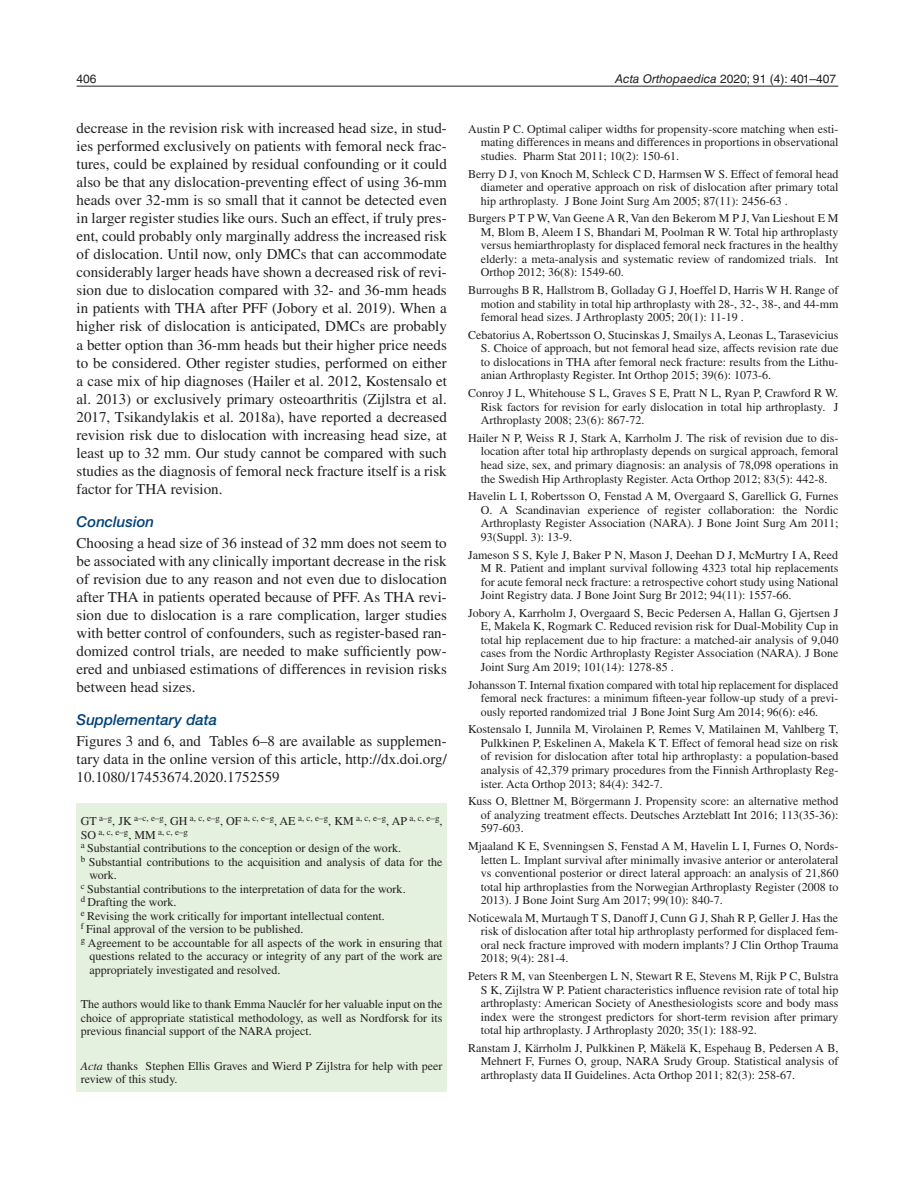
<style>
.page{position:relative;width:915px;height:1191px;background:#fff}
.page>*{position:absolute;margin:0;border:0;box-sizing:border-box;transform-origin:0 0}
.t1{font:15px/18px "Times";color:#231f20;text-align:justify}
.t2{font:italic 500 15px "Helvetica Neue LTW1 G";color:#004279}
.t3{font:12px/13.5px "Times";color:#231f20;text-align:justify}
.t4{font:12px "Helvetica LT Std";color:#231f20}
.t5{font:9px/13.5px "Times";color:#231f20}
.s1{font-style:italic}
.s2{font-size:12px}
</style>
<div class="page">
<hr style="left:77px;top:86px;width:761px;height:1px;background:#231f20">
<div style="left:77px;top:803px;width:369px;height:288px;background:#e4f1de"></div>
<p class="t4" style="left:77px;top:72px;width:22px">406</p>
<p class="t4" style="left:615px;top:72px;width:222px"><span class="s1">Acta Orthopaedica</span> 2020; 91 (4): 401–407</p>
<p class="t1" style="left:77px;top:119px;width:371px">decrease in the revision risk with increased head size, in stud&shy;ies performed exclusively on patients with femoral neck frac&shy;tures, could be explained by residual confounding or it could also be that any dislocation-preventing effect of using 36-mm heads over 32-mm is so small that it cannot be detected even in larger register studies like ours. Such an effect, if truly pres&shy;ent, could probably only marginally address the increased risk of dislocation. Until now, only DMCs that can accommodate considerably larger heads have shown a decreased risk of revi&shy;sion due to dislocation compared with 32- and 36-mm heads in patients with THA after PFF (Jobory et al. 2019). When a higher risk of dislocation is anticipated, DMCs are probably a better option than 36-mm heads but their higher price needs to be considered. Other register studies, performed on either a case mix of hip diagnoses (Hailer et al. 2012, Kostensalo et al. 2013) or exclusively primary osteoarthritis (Zijlstra et al.<br>2017, Tsikandylakis et al. 2018a), have reported a decreased revision risk due to dislocation with increasing head size, at least up to 32 mm. Our study cannot be compared with such studies as the diagnosis of femoral neck fracture itself is a risk factor for THA revision.</p>
<p class="t2" style="left:77px;top:512px;width:79px">Conclusion</p>
<p class="t1" style="left:77px;top:533px;width:371px">Choosing a head size of 36 instead of 32 mm does not seem to be associated with any clinically important decrease in the risk of revision due to any reason and not even due to dislocation after THA in patients operated because of PFF. As THA revi&shy;sion due to dislocation is a rare complication, larger studies with better control of confounders, such as register-based ran&shy;domized control trials, are needed to make sufficiently pow&shy;ered and unbiased estimations of differences in revision risks between head sizes.</p>
<p class="t2" style="left:77px;top:710px;width:142px">Supplementary data</p>
<p class="t1" style="left:77px;top:731px;width:371px">Figures 3 and 6, and Tables 6–8 are available as supplemen&shy;tary data in the online version of this article, http://dx.doi.org/ 10.1080/17453674.2020.1752559</p>
<p class="t5" style="left:81px;top:811px;width:363px"><span class="s2">GT</span> a–g<span class="s2">, JK</span> a–c, e–g<span class="s2">, GH</span> a, c, e–g<span class="s2">, OF</span> a, c, e–g<span class="s2">, AE</span> a, c, e–g<span class="s2">, KM</span> a, c, e–g<span class="s2">, AP</span> a, c, e–g<span class="s2">,<br>SO</span> a, c, e–g<span class="s2">, MM</span> a, c, e–g</p>
<p class="t3" style="left:81px;top:841px;width:321px"><sup>a</sup> Substantial contributions to the conception or design of the work.</p>
<p class="t3" style="left:81px;top:855px;width:363px"><sup>b</sup> Substantial contributions to the acquisition and analysis of data for the</p>
<p class="t3" style="left:89px;top:868px;width:29px">work.</p>
<p class="t3" style="left:81px;top:882px;width:326px"><sup>c</sup> Substantial contributions to the interpretation of data for the work.</p>
<p class="t3" style="left:81px;top:895px;width:97px"><sup>d</sup> Drafting the work.</p>
<p class="t3" style="left:81px;top:909px;width:305px"><sup>e</sup> Revising the work critically for important intellectual content.</p>
<p class="t3" style="left:81px;top:922px;width:224px"><sup>f</sup> Final approval of the version to be published.</p>
<p class="t3" style="left:81px;top:936px;width:363px"><sup>g</sup> Agreement to be accountable for all aspects of the work in ensuring that</p>
<p class="t3" style="left:89px;top:949px;width:354px">questions related to the accuracy or integrity of any part of the work are</p>
<p class="t3" style="left:89px;top:963px;width:193px">appropriately investigated and resolved.</p>
<p class="t3" style="left:81px;top:997px;width:363px">The authors would like to thank Emma Nauclér for her valuable input on the choice of appropriate statistical methodology, as well as Nordforsk for its previous financial support of the NARA project.</p>
<p class="t3" style="left:81px;top:1059px;width:363px"><span class="s1">Acta</span> thanks Stephen Ellis Graves and Wierd P Zijlstra for help with peer review of this study.</p>
<p class="t3" style="left:480px;top:122px;width:359px;text-indent:-13px">Austin P C. Optimal caliper widths for propensity-score matching when esti&shy;mating differences in means and differences in proportions in observational studies. Pharm Stat 2011; 10(2): 150-61.</p>
<p class="t3" style="left:480px;top:167px;width:359px;text-indent:-13px">Berry D J, von Knoch M, Schleck C D, Harmsen W S. Effect of femoral head diameter and operative approach on risk of dislocation after primary total hip arthroplasty. J Bone Joint Surg Am 2005; 87(11): 2456-63 .</p>
<p class="t3" style="left:480px;top:211px;width:359px;text-indent:-13px">Burgers P T P W, Van Geene A R, Van den Bekerom M P J, Van Lieshout E M M, Blom B, Aleem I S, Bhandari M, Poolman R W. Total hip arthroplasty versus hemiarthroplasty for displaced femoral neck fractures in the healthy elderly: a meta-analysis and systematic review of randomized trials. Int Orthop 2012; 36(8): 1549-60.</p>
<p class="t3" style="left:480px;top:283px;width:359px;text-indent:-13px">Burroughs B R, Hallstrom B, Golladay G J, Hoeffel D, Harris W H. Range of motion and stability in total hip arthroplasty with 28-, 32-, 38-, and 44-mm femoral head sizes. J Arthroplasty 2005; 20(1): 11-19 .</p>
<p class="t3" style="left:480px;top:328px;width:359px;text-indent:-13px">Cebatorius A, Robertsson O, Stucinskas J, Smailys A, Leonas L, Tarasevicius S. Choice of approach, but not femoral head size, affects revision rate due to dislocations in THA after femoral neck fracture: results from the Lithu&shy;anian Arthroplasty Register. Int Orthop 2015; 39(6): 1073-6.</p>
<p class="t3" style="left:480px;top:386px;width:359px;text-indent:-13px">Conroy J L, Whitehouse S L, Graves S E, Pratt N L, Ryan P, Crawford R W.<br>Risk factors for revision for early dislocation in total hip arthroplasty. J Arthroplasty 2008; 23(6): 867-72.</p>
<p class="t3" style="left:480px;top:431px;width:359px;text-indent:-13px">Hailer N P, Weiss R J, Stark A, Karrholm J. The risk of revision due to dis&shy;location after total hip arthroplasty depends on surgical approach, femoral head size, sex, and primary diagnosis: an analysis of 78,098 operations in the Swedish Hip Arthroplasty Register. Acta Orthop 2012; 83(5): 442-8.</p>
<p class="t3" style="left:480px;top:489px;width:359px;text-indent:-13px">Havelin L I, Robertsson O, Fenstad A M, Overgaard S, Garellick G, Furnes O. A Scandinavian experience of register collaboration: the Nordic Arthroplasty Register Association (NARA). J Bone Joint Surg Am 2011; 93(Suppl. 3): 13-9.</p>
<p class="t3" style="left:480px;top:548px;width:359px;text-indent:-13px">Jameson S S, Kyle J, Baker P N, Mason J, Deehan D J, McMurtry I A, Reed M R. Patient and implant survival following 4323 total hip replacements for acute femoral neck fracture: a retrospective cohort study using National Joint Registry data. J Bone Joint Surg Br 2012; 94(11): 1557-66.</p>
<p class="t3" style="left:480px;top:606px;width:359px;text-indent:-13px">Jobory A, Karrholm J, Overgaard S, Becic Pedersen A, Hallan G, Gjertsen J E, Makela K, Rogmark C. Reduced revision risk for Dual-Mobility Cup in total hip replacement due to hip fracture: a matched-air analysis of 9,040 cases from the Nordic Arthroplasty Register Association (NARA). J Bone Joint Surg Am 2019; 101(14): 1278-85 .</p>
<p class="t3" style="left:480px;top:678px;width:359px;text-indent:-13px">Johansson T. Internal fixation compared with total hip replacement for displaced femoral neck fractures: a minimum fifteen-year follow-up study of a previ&shy;ously reported randomized trial J Bone Joint Surg Am 2014; 96(6): e46.</p>
<p class="t3" style="left:480px;top:722px;width:359px;text-indent:-13px">Kostensalo I, Junnila M, Virolainen P, Remes V, Matilainen M, Vahlberg T, Pulkkinen P, Eskelinen A, Makela K T. Effect of femoral head size on risk of revision for dislocation after total hip arthroplasty: a population-based analysis of 42,379 primary procedures from the Finnish Arthroplasty Reg&shy;ister. Acta Orthop 2013; 84(4): 342-7.</p>
<p class="t3" style="left:480px;top:794px;width:359px;text-indent:-13px">Kuss O, Blettner M, Börgermann J. Propensity score: an alternative method of analyzing treatment effects. Deutsches Arzteblatt Int 2016; 113(35-36):<br>597-603.</p>
<p class="t3" style="left:480px;top:839px;width:359px;text-indent:-13px">Mjaaland K E, Svenningsen S, Fenstad A M, Havelin L I, Furnes O, Nords&shy;letten L. Implant survival after minimally invasive anterior or anterolateral vs conventional posterior or direct lateral approach: an analysis of 21,860 total hip arthroplasties from the Norwegian Arthroplasty Register (2008 to 2013). J Bone Joint Surg Am 2017; 99(10): 840-7.</p>
<p class="t3" style="left:480px;top:911px;width:359px;text-indent:-13px">Noticewala M, Murtaugh T S, Danoff J, Cunn G J, Shah R P, Geller J. Has the risk of dislocation after total hip arthroplasty performed for displaced fem&shy;oral neck fracture improved with modern implants? J Clin Orthop Trauma 2018; 9(4): 281-4.</p>
<p class="t3" style="left:480px;top:969px;width:359px;text-indent:-13px">Peters R M, van Steenbergen L N, Stewart R E, Stevens M, Rijk P C, Bulstra S K, Zijlstra W P. Patient characteristics influence revision rate of total hip arthroplasty: American Society of Anesthesiologists score and body mass index were the strongest predictors for short-term revision after primary total hip arthroplasty. J Arthroplasty 2020; 35(1): 188-92.</p>
<p class="t3" style="left:480px;top:1041px;width:359px;text-indent:-13px">Ranstam J, Kärrholm J, Pulkkinen P, Mäkelä K, Espehaug B, Pedersen A B, Mehnert F, Furnes O, group, NARA Srudy Group. Statistical analysis of arthroplasty data II Guidelines. Acta Orthop 2011; 82(3): 258-67.</p>
</div>
